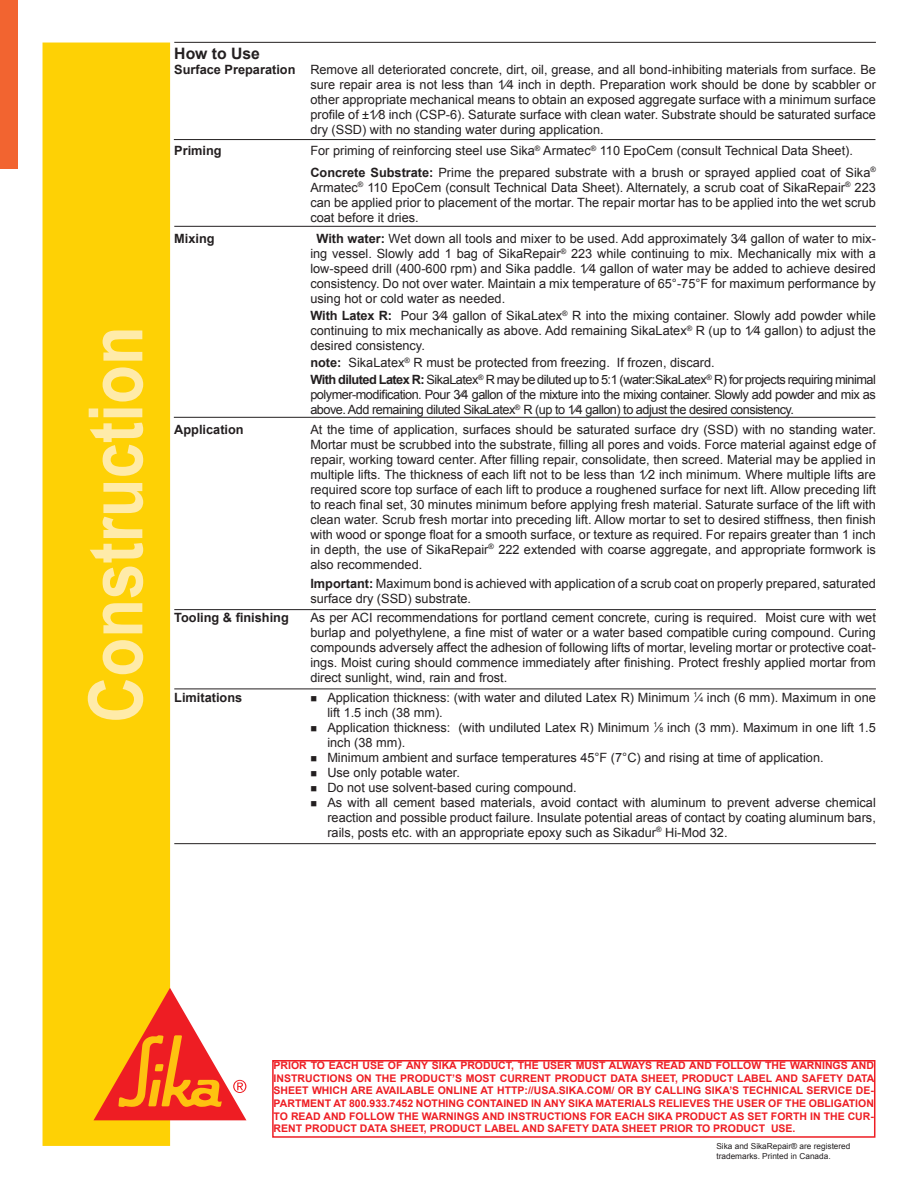
<style>
.page{position:relative;width:918px;height:1188px;background:#fff}
.page>*{position:absolute;margin:0;border:0;box-sizing:border-box;transform-origin:0 0}
.t1{font:700 75px "Arial";color:#ffeba9;scale:.85 1}
.Body_text{font:700 15.75px "Arial";color:#231f20}
.Body_text-2{font:12.75px/15px "Arial";color:#231f20;text-align:justify}
.Body_text-3{font:700 12.75px "Arial";color:#231f20}
.t2{font:700 10.5px/12.6px "Arial";color:#ee1d23;text-align:justify}
.t3{font:8.25px/9.9px "Arial";color:#231f20}
.s1{font-weight:700}
.s2{font-size:7.05px}
</style>
<div class="page">
<div style="left:43px;top:43px;width:127px;height:1103px;background:#fed105"></div>
<svg style="left:94px;top:988px;width:152px;height:132px"></svg>
<hr style="left:174px;top:609px;width:702px;height:1px;background:#231f20">
<hr style="left:174px;top:689px;width:702px;height:1px;background:#231f20">
<hr style="left:174px;top:42px;width:702px;height:1px;background:#231f20">
<hr style="left:174px;top:226px;width:702px;height:1px;background:#231f20">
<hr style="left:174px;top:843px;width:702px;height:1px;background:#231f20">
<hr style="left:174px;top:139px;width:701px;height:1px;background:#231f20">
<hr style="left:174px;top:417px;width:701px;height:1px;background:#231f20">
<div style="left:272px;top:1060px;width:603px;height:78px;border:2px solid #ee1d23"></div>
<div style="left:0;top:0;width:18px;height:169px;background:#f26430"></div>
<h1 class="t1" style="left:66px;top:723px;width:468px;rotate:-90deg">Construction</h1>
<p class="Body_text" style="left:174px;top:43px;width:87px">How to Use</p>
<p class="Body_text-2" style="left:310px;top:62px;width:567px;text-indent:-136px"><span class="s1">Surface Preparation</span> Remove all deteriorated concrete, dirt, oil, grease, and all bond-inhibiting materials from surface. Be sure repair area is not less than 1⁄4 inch in depth. Preparation work should be done by scabbler or other appropriate mechanical means to obtain an exposed aggregate surface with a minimum surface profile of ±1⁄8 inch (CSP-6). Saturate surface with clean water. Substrate should be saturated surface dry (SSD) with no standing water during application.</p>
<p class="Body_text-3" style="left:174px;top:142px;width:49px">Priming</p>
<p class="Body_text-2" style="left:310px;top:144px;width:544px">For priming of reinforcing steel use Sika<sup>®</sup> Armatec<sup>®</sup> 110 EpoCem (consult Technical Data Sheet).</p>
<p class="Body_text-2" style="left:310px;top:165px;width:567px"><span class="s1">Concrete Substrate:</span> Prime the prepared substrate with a brush or sprayed applied coat of Sika<sup>® </sup>Armatec<sup>®</sup> 110 EpoCem (consult Technical Data Sheet). Alternately, a scrub coat of SikaRepair<sup>®</sup> 223 can be applied prior to placement of the mortar. The repair mortar has to be applied into the wet scrub coat before it dries.</p>
<p class="Body_text-3" style="left:174px;top:230px;width:42px">Mixing</p>
<p class="Body_text-2" style="left:310px;top:231px;width:567px;text-indent:6px"><span class="s1">With water:</span> Wet down all tools and mixer to be used. Add approximately 3⁄4 gallon of water to mix&shy;ing vessel. Slowly add 1 bag of SikaRepair<sup>®</sup> 223 while continuing to mix. Mechanically mix with a low-speed drill (400-600 rpm) and Sika paddle. 1⁄4 gallon of water may be added to achieve desired consistency. Do not over water. Maintain a mix temperature of 65°-75°F for maximum performance by using hot or cold water as needed.</p>
<p class="Body_text-2" style="left:310px;top:308px;width:567px"><span class="s1">With Latex R:</span> Pour 3⁄4 gallon of SikaLatex<sup>®</sup> R into the mixing container. Slowly add powder while continuing to mix mechanically as above. Add remaining SikaLatex<sup>®</sup> R (up to 1⁄4 gallon) to adjust the desired consistency.</p>
<p class="Body_text-2" style="left:310px;top:355px;width:406px"><span class="s1">note:</span> SikaLatex<sup>®</sup> R must be protected from freezing. If frozen, discard.</p>
<p class="Body_text-2" style="left:310px;top:373px;width:567px"><span class="s1">With diluted Latex R:</span> SikaLatex<sup>®</sup> R may be diluted up to 5:1 (water:SikaLatex<sup>®</sup> R) for projects requiring minimal polymer-modification. Pour 3⁄4 gallon of the mixture into the mixing container. Slowly add powder and mix as above. Add remaining diluted SikaLatex<sup>®</sup> R (up to 1⁄4 gallon) to adjust the desired consistency.</p>
<p class="Body_text-3" style="left:174px;top:421px;width:71px">Application</p>
<p class="Body_text-2" style="left:310px;top:422px;width:567px">At the time of application, surfaces should be saturated surface dry (SSD) with no standing water.<br>Mortar must be scrubbed into the substrate, filling all pores and voids. Force material against edge of repair, working toward center. After filling repair, consolidate, then screed. Material may be applied in multiple lifts. The thickness of each lift not to be less than 1⁄2 inch minimum. Where multiple lifts are required score top surface of each lift to produce a roughened surface for next lift. Allow preceding lift to reach final set, 30 minutes minimum before applying fresh material. Saturate surface of the lift with clean water. Scrub fresh mortar into preceding lift. Allow mortar to set to desired stiffness, then finish with wood or sponge float for a smooth surface, or texture as required. For repairs greater than 1 inch in depth, the use of SikaRepair<sup>®</sup> 222 extended with coarse aggregate, and appropriate formwork is also recommended.</p>
<p class="Body_text-2" style="left:310px;top:576px;width:567px"><span class="s1">Important:</span> Maximum bond is achieved with application of a scrub coat on properly prepared, saturated surface dry (SSD) substrate.</p>
<p class="Body_text-3" style="left:174px;top:609px;width:116px">Tooling &amp; finishing</p>
<p class="Body_text-2" style="left:310px;top:610px;width:567px">As per ACI recommendations for portland cement concrete, curing is required. Moist cure with wet burlap and polyethylene, a fine mist of water or a water based compatible curing compound. Curing compounds adversely affect the adhesion of following lifts of mortar, leveling mortar or protective coat&shy;ings. Moist curing should commence immediately after finishing. Protect freshly applied mortar from direct sunlight, wind, rain and frost.</p>
<p class="Body_text-3" style="left:174px;top:689px;width:70px">Limitations</p>
<p class="Body_text-2" style="left:327px;top:690px;width:550px;text-indent:-17px">■ Application thickness: (with water and diluted Latex R) Minimum <sup>1</sup>⁄<span class="s2">4</span> inch (6 mm). Maximum in one lift 1.5 inch (38 mm).</p>
<p class="Body_text-2" style="left:327px;top:720px;width:550px;text-indent:-17px">■ Application thickness: (with undiluted Latex R) Minimum <sup>1</sup>⁄<span class="s2">8</span> inch (3 mm). Maximum in one lift 1.5 inch (38 mm).</p>
<p class="Body_text-2" style="left:310px;top:750px;width:515px">■ Minimum ambient and surface temperatures 45°F (7°C) and rising at time of application.</p>
<p class="Body_text-2" style="left:310px;top:765px;width:151px">■ Use only potable water.</p>
<p class="Body_text-2" style="left:310px;top:780px;width:268px">■ Do not use solvent-based curing compound.</p>
<p class="Body_text-2" style="left:327px;top:795px;width:550px;text-indent:-17px">■ As with all cement based materials, avoid contact with aluminum to prevent adverse chemical reaction and possible product failure. Insulate potential areas of contact by coating aluminum bars, rails, posts etc. with an appropriate epoxy such as Sikadur<sup>®</sup> Hi-Mod 32.</p>
<p class="t2" style="left:274px;top:1059px;width:602px">PRIOR TO EACH USE OF ANY SIKA PRODUCT, THE USER MUST ALWAYS READ AND FOLLOW THE WARNINGS AND INSTRUCTIONS ON THE PRODUCT’S MOST CURRENT PRODUCT DATA SHEET, PRODUCT LABEL AND SAFETY DATA SHEET WHICH ARE AVAILABLE ONLINE AT HTTP://USA.SIKA.COM/ OR BY CALLING SIKA’S TECHNICAL SERVICE DE-PARTMENT AT 800.933.7452 NOTHING CONTAINED IN ANY SIKA MATERIALS RELIEVES THE USER OF THE OBLIGATION TO READ AND FOLLOW THE WARNINGS AND INSTRUCTIONS FOR EACH SIKA PRODUCT AS SET FORTH IN THE CUR-RENT PRODUCT DATA SHEET, PRODUCT LABEL AND SAFETY DATA SHEET PRIOR TO PRODUCT USE.</p>
<p class="t3" style="left:716px;top:1141px;width:136px">Sika and SikaRepair® are registered trademarks. Printed in Canada.</p>
</div>
